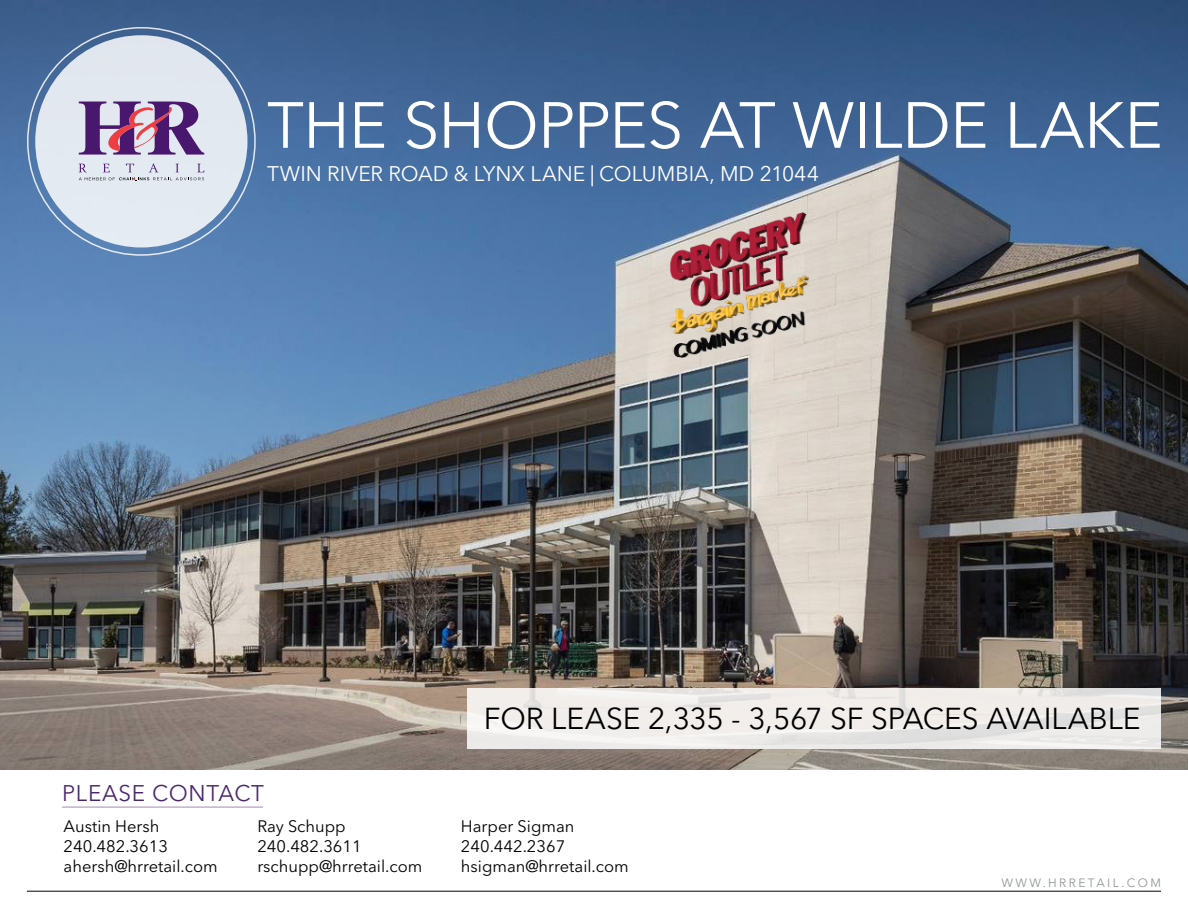
<style>
.page{position:relative;width:1188px;height:918px;background:#fff}
.page>*{position:absolute;margin:0;border:0;box-sizing:border-box;transform-origin:0 0}
.t1{font:64.5px "Avenir Next LT Pro";letter-spacing:-.01em;color:#fff}
.t2{font:30px "Avenir Next LT Pro";letter-spacing:-.01em;color:#000}
.t3{font:22.5px "Avenir Next LT Pro";letter-spacing:.03em;color:#4a276c}
.t4{font:21px "Avenir Next LT Pro";color:#fff}
.t5{font:16.5px/19.8px "Avenir Next LT Pro";color:#000}
.t6{font:12px "Avenir Next LT Pro";letter-spacing:.2em;color:#939598}
.s1{font-family:"Myriad Pro"}
</style>
<div class="page">
<img style="left:0;top:0;width:1188px;height:770px">
<svg style="left:468px;top:688px;width:693px;height:61px;background:#eeebe9"></svg>
<svg style="left:27px;top:27px;width:229px;height:229px;background:#abbdd4"></svg>
<svg style="left:79px;top:163px;width:125px;height:18px;background:#d3d6e1"></svg>
<svg style="left:79px;top:102px;width:125px;height:53px;background:#9a76a3"></svg>
<hr style="left:27px;top:891px;width:1134px;height:1px;background:#000">
<hr style="left:62px;top:807px;width:201px;height:1px;background:#a48bb6">
<h1 class="t1" style="left:267px;top:87px;width:897px">THE SHOPPES AT WILDE LAKE</h1>
<p class="t4" style="left:267px;top:161px;width:553px">TWIN RIVER ROAD &amp; LYNX LANE <span class="s1">|</span> COLUMBIA, MD 21044</p>
<h3 class="t3" style="left:62px;top:780px;width:203px">PLEASE CONTACT</h3>
<h2 class="t2" style="left:484px;top:701px;width:658px">FOR LEASE 2,335 - 3,567 SF SPACES AVAILABLE</h2>
<p class="t5" style="left:64px;top:816px;width:156px">Austin Hersh<br>240.482.3613 ahersh@hrretail.com</p>
<p class="t5" style="left:461px;top:816px;width:169px">Harper Sigman<br>240.442.2367 hsigman@hrretail.com</p>
<p class="t5" style="left:257px;top:816px;width:167px">Ray Schupp<br>240.482.3611 rschupp@hrretail.com</p>
<p class="t6" style="left:1001px;top:875px;width:161px">WWW.HRRETAIL.COM</p>
</div>
